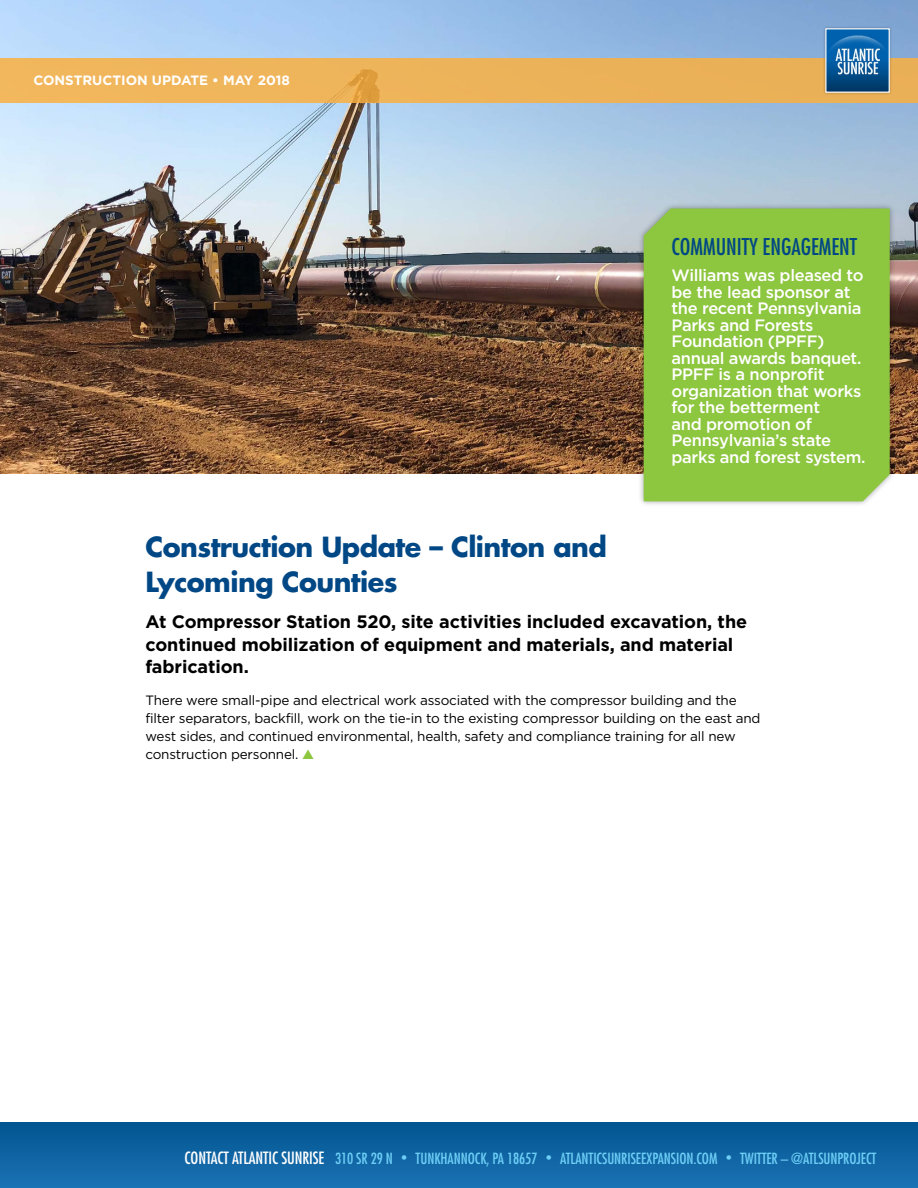
<style>
.page{position:relative;width:918px;height:1188px;background:#fff}
.page>*{position:absolute;margin:0;border:0;box-sizing:border-box;transform-origin:0 0}
.t1{font:700 27px/34.5px "Futura";letter-spacing:-.02em;color:#004785}
.t2{font:condensed 22.5px "Futura";color:#004785}
.t3{font:700 18px/22.5px "Gotham";letter-spacing:-.005em;color:#000}
.t4{font:500 16.5px/16.5px "Gotham";letter-spacing:-.02em;color:#fff}
.t5{font:condensed 15px "Futura";letter-spacing:-.005em;color:#6dcff6}
.t6{font:13.5px/18px "Gotham";letter-spacing:-.015em;color:#000}
.t7{font:700 13.5px "Gotham";color:#fff}
.s1{color:#8dc63f}
.s2{font-size:16.5px;color:#fff}
.s3{font-size:12px}
</style>
<div class="page">
<img style="left:0;top:0;width:918px;height:473px">
<div style="left:0;top:58px;width:918px;height:45px;background:#eeb35a"></div>
<div style="left:822px;top:25px;width:71px;height:70px;background:#000;opacity:.25"></div>
<svg style="left:825px;top:28px;width:65px;height:65px"></svg>
<div style="left:0;top:1122px;width:918px;height:66px;background:linear-gradient(to bottom,#015590,#1b71b4)"></div>
<div style="left:637px;top:203px;width:259px;height:305px;background:#000;opacity:.35"></div>
<div style="left:644px;top:209px;width:246px;height:292px;background:#8dc63f"></div>
<p class="t7" style="left:33px;top:72px;width:258px">CONSTRUCTION UPDATE • MAY 2018</p>
<h1 class="t1" style="left:145px;top:529px;width:463px">Construction Update – Clinton and<br>Lycoming Counties</h1>
<h2 class="t2" style="left:672px;top:232px;width:187px">COMMUNITY ENGAGEMENT</h2>
<p class="t4" style="left:672px;top:267px;width:196px">Williams was pleased to be the lead sponsor at the recent Pennsylvania<br>Parks and Forests<br>Foundation (PPFF) annual awards banquet.<br>PPFF is a nonprofit organization that works for the betterment<br>and promotion of<br>Pennsylvania’s state parks and forest system.</p>
<h3 class="t3" style="left:145px;top:611px;width:603px">At Compressor Station 520, site activities included excavation, the continued mobilization of equipment and materials, and material fabrication.</h3>
<p class="t6" style="left:145px;top:691px;width:617px">There were small-pipe and electrical work associated with the compressor building and the filter separators, backfill, work on the tie-in to the existing compressor building on the east and west sides, and continued environmental, health, safety and compliance training for all new construction personnel. <span class="s1">▲</span></p>
<p class="t5" style="left:185px;top:1149px;width:693px"><span class="s2">CONTACT ATLANTIC SUNRISE</span> 310 SR 29 N <span class="s3">•</span> TUNKHANNOCK, PA 18657 <span class="s3">•</span> ATLANTICSUNRISEEXPANSION.COM <span class="s3">•</span> TWITTER – @ATLSUNPROJECT</p>
</div>
